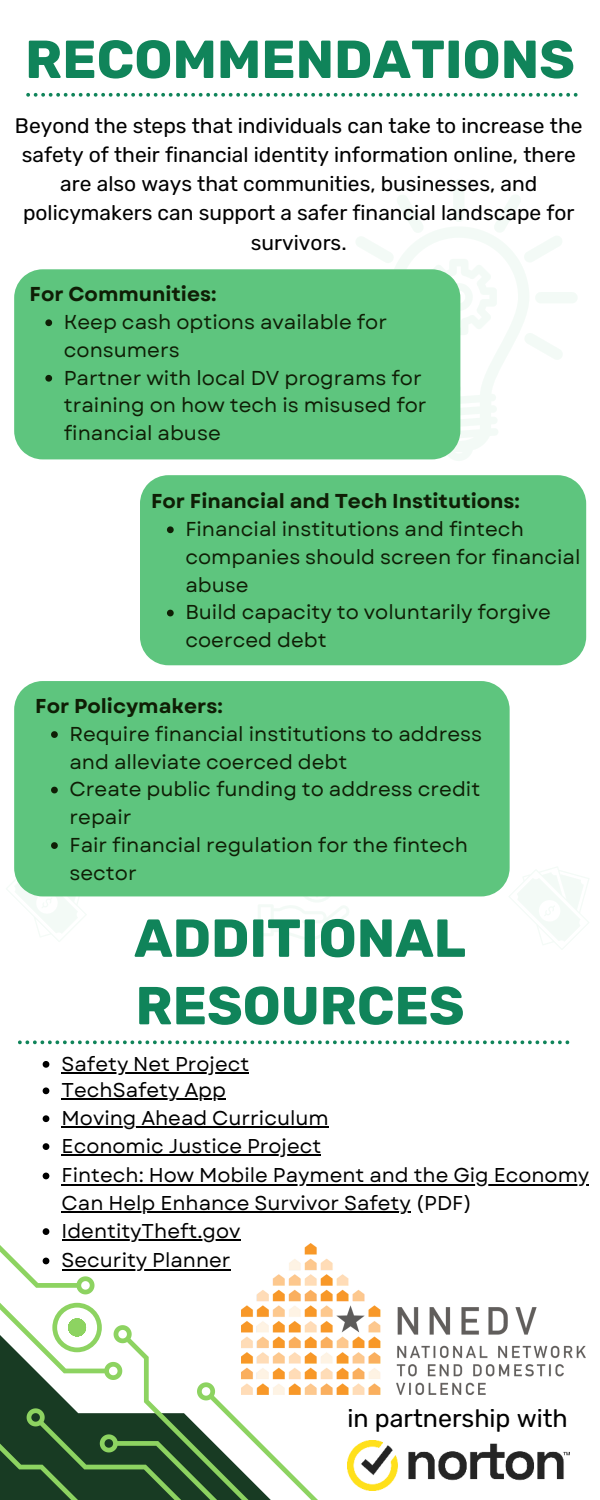
<style>
.page{position:relative;width:600px;height:1500px;background:#fff}
.page>*{position:absolute;margin:0;border:0;box-sizing:border-box;transform-origin:0 0}
.t1{font:700 53.4px/67.5px "Rubik";color:#10845a}
.t2{font:25px "Rubik";color:#000}
.t3{font:21px/29.2px "Rubik";color:#000;text-align:center}
.t4{font:20.1px/27.8px "Garet";color:#0f1e05}
.t5{font:700 20.1px "Garet";color:#0f1e05}
.t6{font:20px "Garet";color:#000}
</style>
<div class="page">
<svg style="left:18px;top:1040px;width:551px;height:4px"></svg>
<svg style="left:0;top:1245px;width:318px;height:255px"></svg>
<svg style="left:258px;top:896px;width:92px;height:44px"></svg>
<svg style="left:6px;top:881px;width:81px;height:61px"></svg>
<svg style="left:509px;top:867px;width:80px;height:78px"></svg>
<svg style="left:340px;top:180px;width:237px;height:281px"></svg>
<svg style="left:26px;top:93px;width:552px;height:4px"></svg>
<div style="left:14px;top:681px;width:496px;height:215px;background:#5ec57e"></div>
<svg style="left:51px;top:731px;width:7px;height:7px"></svg>
<svg style="left:51px;top:787px;width:7px;height:6px"></svg>
<svg style="left:51px;top:842px;width:7px;height:7px"></svg>
<div style="left:140px;top:475px;width:446px;height:190px;background:#5ec57e"></div>
<svg style="left:167px;top:526px;width:7px;height:7px"></svg>
<svg style="left:167px;top:610px;width:7px;height:6px"></svg>
<div style="left:14px;top:269px;width:446px;height:190px;background:#5ec57e"></div>
<svg style="left:45px;top:319px;width:7px;height:7px"></svg>
<svg style="left:45px;top:375px;width:7px;height:7px"></svg>
<img style="left:348px;top:1440px;width:222px;height:50px">
<svg style="left:43px;top:1061px;width:6px;height:7px"></svg>
<hr style="left:62px;top:1072px;width:187px;height:2px;background:#000">
<svg style="left:43px;top:1087px;width:6px;height:7px"></svg>
<hr style="left:62px;top:1099px;width:164px;height:1px;background:#000">
<svg style="left:43px;top:1115px;width:6px;height:7px"></svg>
<hr style="left:62px;top:1127px;width:267px;height:1px;background:#000">
<svg style="left:43px;top:1143px;width:6px;height:7px"></svg>
<hr style="left:62px;top:1154px;width:259px;height:2px;background:#000">
<svg style="left:43px;top:1173px;width:6px;height:6px"></svg>
<hr style="left:62px;top:1184px;width:527px;height:1px;background:#000">
<hr style="left:62px;top:1212px;width:349px;height:1px;background:#000">
<svg style="left:43px;top:1228px;width:6px;height:7px"></svg>
<hr style="left:62px;top:1239px;width:178px;height:2px;background:#000">
<img style="left:241px;top:1244px;width:345px;height:151px">
<svg style="left:43px;top:1258px;width:6px;height:6px"></svg>
<hr style="left:62px;top:1269px;width:169px;height:1px;background:#000">
<p class="t1" style="left:25px;top:26px;width:551px">RECOMMENDATIONS</p>
<p class="t3" style="left:15px;top:111px;width:569px">Beyond the steps that individuals can take to increase the safety of their financial identity information online, there are also ways that communities, businesses, and policymakers can support a safer financial landscape for survivors.</p>
<p class="t5" style="left:30px;top:280px;width:188px">For Communities:</p>
<h3 class="t4" style="left:64px;top:308px;width:325px">Keep cash options available for consumers</h3>
<p class="t4" style="left:64px;top:364px;width:364px">Partner with local DV programs for training on how tech is misused for financial abuse</p>
<p class="t5" style="left:151px;top:487px;width:370px">For Financial and Tech Institutions:</p>
<h3 class="t4" style="left:185px;top:515px;width:397px">Financial institutions and fintech companies should screen for financial abuse</h3>
<p class="t4" style="left:185px;top:599px;width:367px">Build capacity to voluntarily forgive coerced debt</p>
<p class="t5" style="left:35px;top:692px;width:189px">For Policymakers:</p>
<p class="t4" style="left:69px;top:720px;width:414px">Require financial institutions to address and alleviate coerced debt</p>
<h3 class="t4" style="left:69px;top:776px;width:412px">Create public funding to address credit repair</h3>
<p class="t4" style="left:69px;top:831px;width:400px">Fair financial regulation for the fintech sector</p>
<h1 class="t1" style="left:134px;top:905px;width:333px">ADDITIONAL<br>RESOURCES</h1>
<p class="t6" style="left:62px;top:1049px;width:189px">Safety Net Project</p>
<p class="t6" style="left:62px;top:1076px;width:166px">TechSafety App</p>
<h1 class="t6" style="left:62px;top:1104px;width:269px">Moving Ahead Curriculum</h1>
<p class="t6" style="left:62px;top:1132px;width:261px">Economic Justice Project</p>
<p class="t6" style="left:62px;top:1161px;width:529px">Fintech: How Mobile Payment and the Gig Economy</p>
<p class="t6" style="left:62px;top:1189px;width:412px">Can Help Enhance Survivor Safety (PDF)</p>
<p class="t6" style="left:62px;top:1217px;width:180px">IdentityTheft.gov</p>
<p class="t6" style="left:62px;top:1246px;width:170px">Security Planner</p>
<p class="t2" style="left:348px;top:1404px;width:222px">in partnership with</p>
</div>
